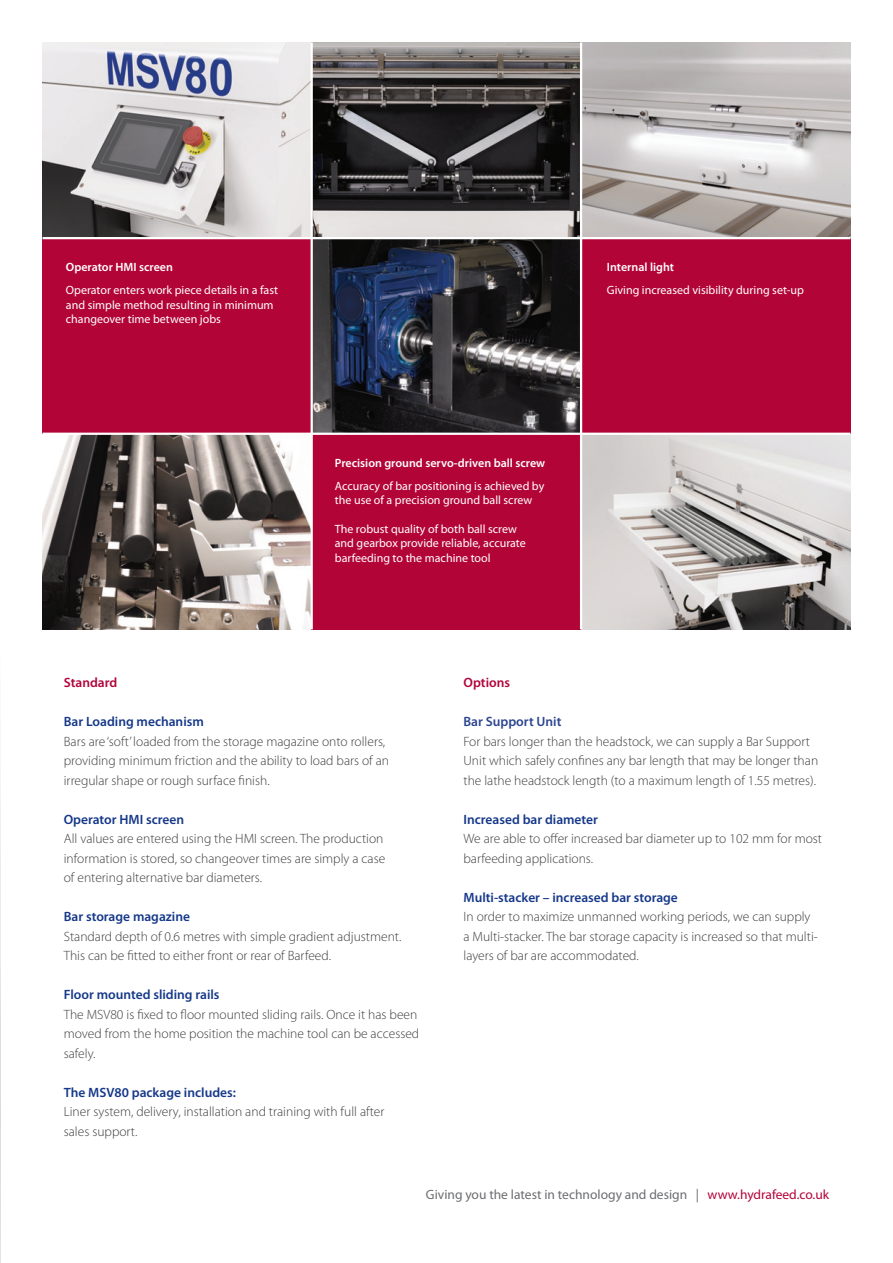
<style>
.page{position:relative;width:893px;height:1263px;background:#fff}
.page>*{position:absolute;margin:0;border:0;box-sizing:border-box;transform-origin:0 0}
.t1{font:300 13.5px/19.5px "Myriad Pro";color:#3e3e3f}
.t2{font:600 13.5px "Myriad Pro";color:#153889}
.t3{font:13.5px "Myriad Pro";color:#6c6d70}
.t4{font:600 13.5px "Myriad Pro";color:#b30437}
.t5{font:600 13.5px "Myriad Pro";color:#2c4591}
.t6{font:12px/14.4px "Myriad Pro";color:#fff}
.t7{font:600 12px "Myriad Pro";color:#fff}
.s1{color:#b30437}
</style>
<div class="page">
<img style="left:43px;top:435px;width:268px;height:194px">
<img style="left:43px;top:43px;width:537px;height:194px">
<div style="left:43px;top:238px;width:269px;height:196px;background:#b30437"></div>
<img style="left:313px;top:239px;width:267px;height:194px">
<svg style="left:582px;top:43px;width:268px;height:194px;background:#c1bcbb"></svg>
<img style="left:582px;top:435px;width:268px;height:194px">
<div style="left:312px;top:434px;width:269px;height:195px;background:#b30437"></div>
<img style="left:0;top:768px;width:1px;height:495px">
<div style="left:581px;top:238px;width:269px;height:196px;background:#b30437"></div>
<hr style="left:43px;top:237px;width:807px;height:2px;background:#fff">
<hr style="left:43px;top:433px;width:807px;height:2px;background:#fff">
<hr style="left:311px;top:43px;width:2px;height:586px;background:#fff">
<hr style="left:580px;top:43px;width:2px;height:586px;background:#fff">
<p class="t7" style="left:66px;top:260px;width:108px">Operator HMI screen</p>
<p class="t6" style="left:66px;top:283px;width:214px">Operator enters work piece details in a fast and simple method resulting in minimum changeover time between jobs</p>
<p class="t7" style="left:335px;top:455px;width:212px">Precision ground servo-driven ball screw</p>
<p class="t6" style="left:335px;top:478px;width:211px">Accuracy of bar positioning is achieved by the use of a precision ground ball screw</p>
<p class="t6" style="left:335px;top:521px;width:193px">The robust quality of both ball screw and gearbox provide reliable, accurate barfeeding to the machine tool</p>
<p class="t7" style="left:607px;top:260px;width:69px">Internal light</p>
<p class="t6" style="left:607px;top:283px;width:199px">Giving increased visibility during set-up</p>
<p class="t4" style="left:64px;top:674px;width:55px">Standard</p>
<p class="t2" style="left:64px;top:713px;width:142px">Bar Loading mechanism</p>
<p class="t1" style="left:64px;top:732px;width:327px">Bars are ‘soft’ loaded from the storage magazine onto rollers, providing minimum friction and the ability to load bars of an irregular shape or rough surface finish.</p>
<p class="t2" style="left:64px;top:811px;width:122px">Operator HMI screen</p>
<p class="t1" style="left:64px;top:829px;width:323px">All values are entered using the HMI screen. The production information is stored, so changeover times are simply a case of entering alternative bar diameters.</p>
<p class="t2" style="left:64px;top:908px;width:128px">Bar storage magazine</p>
<p class="t1" style="left:64px;top:927px;width:339px">Standard depth of 0.6 metres with simple gradient adjustment.<br>This can be fitted to either front or rear of Barfeed.</p>
<p class="t2" style="left:64px;top:986px;width:157px">Floor mounted sliding rails</p>
<p class="t1" style="left:64px;top:1005px;width:357px">The MSV80 is fixed to floor mounted sliding rails. Once it has been moved from the home position the machine tool can be accessed safely.</p>
<p class="t2" style="left:64px;top:1084px;width:174px">The MSV80 package includes:</p>
<p class="t1" style="left:64px;top:1102px;width:322px">Liner system, delivery, installation and training with full after sales support.</p>
<p class="t4" style="left:463px;top:674px;width:48px">Options</p>
<p class="t5" style="left:463px;top:713px;width:99px">Bar Support Unit</p>
<p class="t1" style="left:463px;top:732px;width:356px">For bars longer than the headstock, we can supply a Bar Support<br>Unit which safely confines any bar length that may be longer than the lathe headstock length (to a maximum length of 1.55 metres).</p>
<p class="t2" style="left:463px;top:811px;width:136px">Increased bar diameter</p>
<p class="t1" style="left:463px;top:829px;width:360px">We are able to offer increased bar diameter up to 102 mm for most barfeeding applications.</p>
<p class="t2" style="left:463px;top:889px;width:216px">Multi-stacker – increased bar storage</p>
<p class="t1" style="left:463px;top:907px;width:356px">In order to maximize unmanned working periods, we can supply a Multi-stacker. The bar storage capacity is increased so that multi&shy;layers of bar are accommodated.</p>
<p class="t3" style="left:426px;top:1186px;width:405px">Giving you the latest in technology and design | <span class="s1">www.hydrafeed.co.uk</span></p>
</div>
